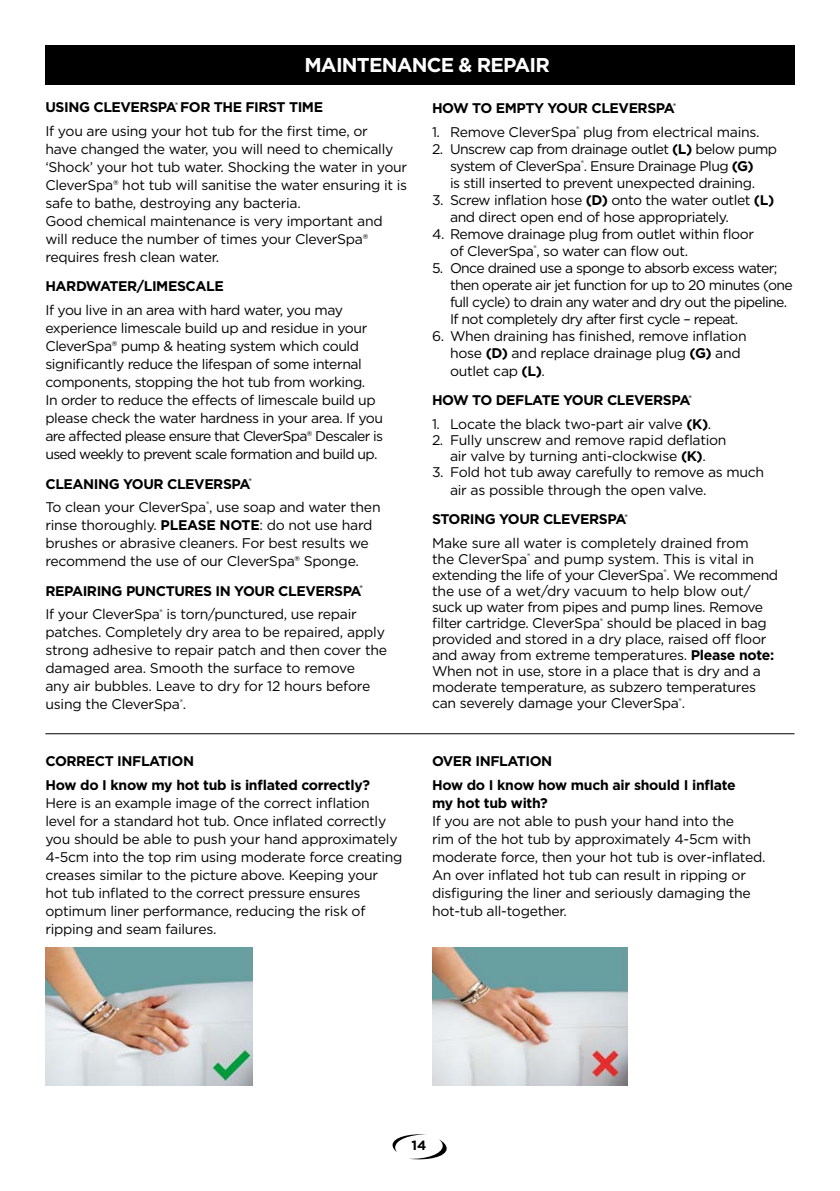
<style>
.page{position:relative;width:840px;height:1191px;background:#fff}
.page>*{position:absolute;margin:0;border:0;box-sizing:border-box;transform-origin:0 0}
.t1{font:700 20px "Gotham";letter-spacing:-.04em;color:#fff}
.t2{font:14px/18px "Gotham";letter-spacing:-.02em;color:#000}
.t3{font:700 14px/23.6px "Gotham";letter-spacing:-.03em;color:#000}
.t4{font:14px/17px "Gotham";letter-spacing:-.045em;color:#000}
.t5{font:14px/17px "Gotham";letter-spacing:-.04em;color:#000;text-align:center}
.t6{font:700 13.4px "Gotham";color:#000}
.s1{font-weight:700}
</style>
<div class="page">
<svg style="left:392px;top:1134px;width:55px;height:26px"></svg>
<div style="left:45px;top:45px;width:749px;height:40px;background:#000"></div>
<img style="left:45px;top:948px;width:208px;height:137px">
<hr style="left:45px;top:733px;width:749px;height:1px;background:#000">
<img style="left:432px;top:948px;width:195px;height:137px">
<h1 class="t1" style="left:304px;top:52px;width:247px">MAINTENANCE &amp; REPAIR</h1>
<p class="t2" style="left:45px;top:95px;width:324px;line-height:23.6px"><span class="s1">USING CLEVERSPA</span><sup>®</sup> <span class="s1">FOR THE FIRST TIME<br></span>If you are using your hot tub for the first time, or</p>
<p class="t2" style="left:45px;top:140px;width:363px">have changed the water, you will need to chemically ‘Shock’ your hot tub water. Shocking the water in your CleverSpa® hot tub will sanitise the water ensuring it is safe to bathe, destroying any bacteria.<br>Good chemical maintenance is very important and will reduce the number of times your CleverSpa® requires fresh clean water.</p>
<p class="t3" style="left:45px;top:274px;width:180px">HARDWATER/LIMESCALE</p>
<p class="t2" style="left:45px;top:301px;width:339px">If you live in an area with hard water, you may experience limescale build up and residue in your CleverSpa® pump &amp; heating system which could significantly reduce the lifespan of some internal components, stopping the hot tub from working.<br>In order to reduce the effects of limescale build up please check the water hardness in your area. If you are affected please ensure that CleverSpa® Descaler is used weekly to prevent scale formation and build up.</p>
<p class="t2" style="left:45px;top:471px;width:336px;line-height:23.6px"><span class="s1">CLEANING YOUR CLEVERSPA</span><sup>®<br></sup>To clean your CleverSpa<sup>®</sup>, use soap and water then</p>
<p class="t2" style="left:45px;top:516px;width:328px">rinse thoroughly. <span class="s1">PLEASE NOTE</span>: do not use hard brushes or abrasive cleaners. For best results we recommend the use of our CleverSpa® Sponge.</p>
<p class="t2" style="left:45px;top:578px;width:319px;line-height:23.6px"><span class="s1">REPAIRING PUNCTURES IN YOUR CLEVERSPA</span><sup>®<br></sup>If your CleverSpa<sup>®</sup> is torn/punctured, use repair</p>
<p class="t2" style="left:45px;top:623px;width:343px">patches. Completely dry area to be repaired, apply strong adhesive to repair patch and then cover the damaged area. Smooth the surface to remove<br>any air bubbles. Leave to dry for 12 hours before using the CleverSpa<sup>®</sup>.</p>
<p class="t3" style="left:45px;top:749px;width:326px">CORRECT INFLATION<br>How do I know my hot tub is inflated correctly?</p>
<p class="t2" style="left:45px;top:794px;width:358px">Here is an example image of the correct inflation level for a standard hot tub. Once inflated correctly you should be able to push your hand approximately 4-5cm into the top rim using moderate force creating creases similar to the picture above. Keeping your hot tub inflated to the correct pressure ensures optimum liner performance, reducing the risk of ripping and seam failures.</p>
<p class="t3" style="left:432px;top:96px;width:245px">HOW TO EMPTY YOUR CLEVERSPA<sup>®</sup></p>
<p class="t2" style="left:432px;top:123px;width:329px">1. Remove CleverSpa<sup>®</sup> plug from electrical mains.</p>
<p class="t5" style="left:432px;top:140px;width:346px">2. Unscrew cap from drainage outlet <span class="s1">(L)</span> below pump system of CleverSpa<sup>®</sup>. Ensure Drainage Plug <span class="s1">(G)<br></span>is still inserted to prevent unexpected draining.</p>
<p class="t2" style="left:450px;top:191px;width:325px;line-height:17px;text-indent:-18px">3. Screw inflation hose <span class="s1">(D)</span> onto the water outlet <span class="s1">(L) </span>and direct open end of hose appropriately.</p>
<p class="t2" style="left:450px;top:225px;width:305px;line-height:17px;text-indent:-18px">4. Remove drainage plug from outlet within floor of CleverSpa<sup>®</sup>, so water can flow out.</p>
<p class="t4" style="left:450px;top:259px;width:344px;text-indent:-18px">5. Once drained use a sponge to absorb excess water; then operate air jet function for up to 20 minutes (one full cycle) to drain any water and dry out the pipeline.<br>If not completely dry after first cycle – repeat.</p>
<p class="t2" style="left:450px;top:327px;width:298px;text-indent:-18px">6. When draining has finished, remove inflation hose <span class="s1">(D)</span> and replace drainage plug <span class="s1">(G)</span> and outlet cap <span class="s1">(L)</span>.</p>
<p class="t3" style="left:432px;top:388px;width:261px">HOW TO DEFLATE YOUR CLEVERSPA<sup>®</sup></p>
<p class="t2" style="left:432px;top:415px;width:280px">1. Locate the black two-part air valve <span class="s1">(K)</span>.</p>
<p class="t2" style="left:432px;top:432px;width:296px;line-height:16px;text-align:center">2. Fully unscrew and remove rapid deflation air valve by turning anti-clockwise <span class="s1">(K)</span>.</p>
<p class="t2" style="left:450px;top:463px;width:315px;text-indent:-18px">3. Fold hot tub away carefully to remove as much air as possible through the open valve.</p>
<p class="t2" style="left:432px;top:507px;width:318px;line-height:23.6px"><span class="s1">STORING YOUR CLEVERSPA</span><sup>®<br></sup>Make sure all water is completely drained from</p>
<p class="t2" style="left:432px;top:551px;width:347px;line-height:16px">the CleverSpa<sup>®</sup> and pump system. This is vital in extending the life of your CleverSpa<sup>®</sup>. We recommend the use of a wet/dry vacuum to help blow out/ suck up water from pipes and pump lines. Remove filter cartridge. CleverSpa<sup>®</sup> should be placed in bag provided and stored in a dry place, raised off floor and away from extreme temperatures. <span class="s1">Please note:<br></span>When not in use, store in a place that is dry and a moderate temperature, as subzero temperatures can severely damage your CleverSpa<sup>®</sup>.</p>
<p class="t3" style="left:432px;top:749px;width:305px">OVER INFLATION<br>How do I know how much air should I inflate</p>
<p class="t3" style="left:432px;top:791px;width:117px">my hot tub with?</p>
<p class="t2" style="left:432px;top:812px;width:335px">If you are not able to push your hand into the<br>rim of the hot tub by approximately 4-5cm with moderate force, then your hot tub is over-inflated.<br>An over inflated hot tub can result in ripping or disfiguring the liner and seriously damaging the hot-tub all-together.</p>
<p class="t6" style="left:411px;top:1136px;width:16px">14</p>
</div>
